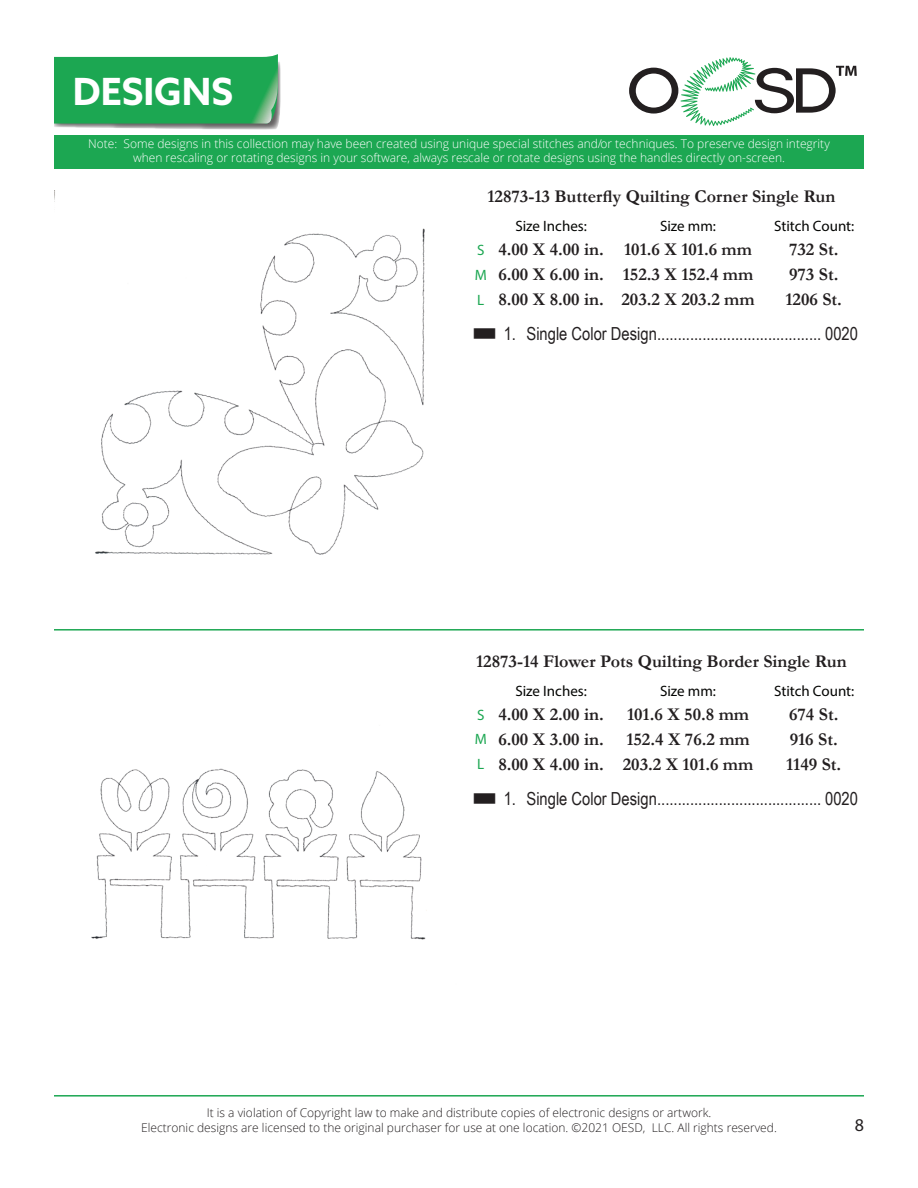
<style>
.page{position:relative;width:918px;height:1188px;background:#fff}
.page>*{position:absolute;margin:0;border:0;box-sizing:border-box;transform-origin:0 0}
.t1{font:700 37.5px "Azo Sans";color:#fff}
.t2{font:700 18px "Garamond";color:#231f20}
.t3{font:18px "Arial Narrow";color:#231f20}
.t4{font:18px "Myriad Pro";color:#231f20}
.t5{font:15px "Myriad Pro";color:#040503}
.t6{font:15px "Myriad Pro";color:#1ca752}
.t7{font:300 12px/14.4px "Open Sans";color:#fff;text-align:center}
.t8{font:300 12px "Open Sans";color:#231f20}
</style>
<div class="page">
<svg style="left:629px;top:57px;width:228px;height:69px"></svg>
<svg style="left:54px;top:54px;width:227px;height:76px;background:#36ab63"></svg>
<hr style="left:54px;top:1095px;width:810px;height:2px;background:#1ca752">
<div style="left:54px;top:135px;width:810px;height:34px;background:#1ca752"></div>
<hr style="left:54px;top:629px;width:810px;height:2px;background:#1ca752">
<img style="left:95px;top:228px;width:330px;height:327px">
<img style="left:91px;top:768px;width:336px;height:172px">
<p class="t1" style="left:73px;top:67px;width:162px">DESIGNS</p>
<p class="t7" style="left:88px;top:136px;width:743px">Note: Some designs in this collection may have been created using unique special stitches and/or techniques. To preserve design integrity when rescaling or rotating designs in your software, always rescale or rotate designs using the handles directly on-screen.</p>
<p class="t2" style="left:487px;top:184px;width:350px">12873-13 Butterfly Quilting Corner Single Run</p>
<p class="t5" style="left:515px;top:217px;width:73px">Size Inches:</p>
<p class="t5" style="left:660px;top:217px;width:58px">Size mm:</p>
<p class="t5" style="left:774px;top:217px;width:82px">Stitch Count:</p>
<p class="t6" style="left:477px;top:240px;width:9px">S</p>
<p class="t2" style="left:498px;top:237px;width:107px">4.00 X 4.00 in.</p>
<p class="t2" style="left:624px;top:237px;width:129px">101.6 X 101.6 mm</p>
<p class="t2" style="left:789px;top:237px;width:51px">732 St.</p>
<p class="t6" style="left:475px;top:265px;width:14px">M</p>
<p class="t2" style="left:498px;top:262px;width:107px">6.00 X 6.00 in.</p>
<p class="t2" style="left:623px;top:262px;width:132px">152.3 X 152.4 mm</p>
<p class="t2" style="left:789px;top:262px;width:51px">973 St.</p>
<p class="t6" style="left:477px;top:290px;width:9px">L</p>
<p class="t2" style="left:498px;top:287px;width:107px">8.00 X 8.00 in.</p>
<p class="t2" style="left:622px;top:287px;width:135px">203.2 X 203.2 mm</p>
<p class="t2" style="left:786px;top:287px;width:58px">1206 St.</p>
<p class="t3" style="left:472px;top:321px;width:387px">■ 1. Single Color Design........................................ 0020</p>
<p class="t2" style="left:476px;top:649px;width:372px">12873-14 Flower Pots Quilting Border Single Run</p>
<p class="t6" style="left:477px;top:705px;width:9px">S</p>
<p class="t6" style="left:475px;top:730px;width:14px">M</p>
<p class="t6" style="left:477px;top:755px;width:9px">L</p>
<p class="t5" style="left:515px;top:682px;width:73px">Size Inches:</p>
<p class="t5" style="left:660px;top:682px;width:58px">Size mm:</p>
<p class="t5" style="left:774px;top:682px;width:82px">Stitch Count:</p>
<p class="t2" style="left:498px;top:702px;width:107px">4.00 X 2.00 in.</p>
<p class="t2" style="left:627px;top:702px;width:124px">101.6 X 50.8 mm</p>
<p class="t2" style="left:789px;top:702px;width:51px">674 St.</p>
<p class="t2" style="left:498px;top:727px;width:107px">6.00 X 3.00 in.</p>
<p class="t2" style="left:626px;top:727px;width:125px">152.4 X 76.2 mm</p>
<p class="t2" style="left:790px;top:727px;width:50px">916 St.</p>
<p class="t2" style="left:498px;top:752px;width:107px">8.00 X 4.00 in.</p>
<p class="t2" style="left:623px;top:752px;width:132px">203.2 X 101.6 mm</p>
<p class="t2" style="left:786px;top:752px;width:57px">1149 St.</p>
<p class="t3" style="left:472px;top:786px;width:387px">■ 1. Single Color Design........................................ 0020</p>
<p class="t8" style="left:207px;top:1105px;width:506px">It is a violation of Copyright law to make and distribute copies of electronic designs or artwork.</p>
<p class="t8" style="left:141px;top:1119px;width:637px">Electronic designs are licensed to the original purchaser for use at one location. ©2021 OESD, LLC. All rights reserved.</p>
<p class="t4" style="left:855px;top:1114px;width:11px">8</p>
</div>
